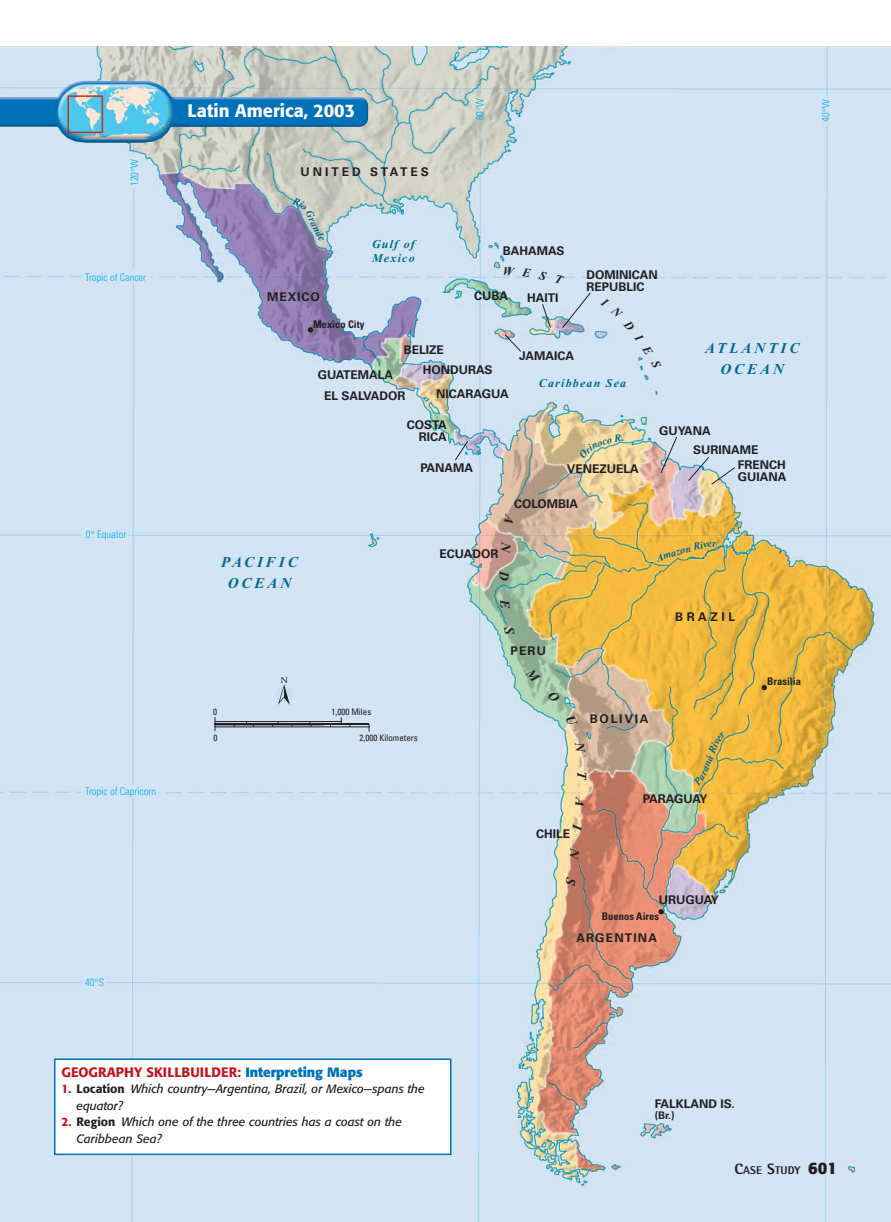
<style>
.page{position:relative;width:891px;height:1222px;background:#fff}
.page>*{position:absolute;margin:0;border:0;box-sizing:border-box;transform-origin:0 0}
.t1{font:500 18px "Formata";color:#fff}
.t2{font:italic 700 15px/21px "Times New Roman";letter-spacing:.2em;color:#006991;text-align:center}
.t3{font:500 13.5px "Formata";color:#c4121a}
.t4{font:700 12px/12px "Univers";color:#231f20}
.t5{font:italic 12px/16.5px "Formata";color:#231f20}
.t6{font:italic 700 12px/14.2px "Times New Roman";letter-spacing:.1em;color:#006991}
.t7{font:700 12px "Univers";letter-spacing:.25em;color:#231f20}
.t8{font:700 12px "Univers";letter-spacing:.1em;color:#231f20}
.t9{font:700 12px "Univers";letter-spacing:-.02em;color:#231f20}
.t10{font:700 12px "Univers";letter-spacing:.15em;color:#231f20}
.t11{font:800 11.25px "Rotis Semi Sans";letter-spacing:.015em;color:#231f20}
.t12{font:300 condensed 10.5px "Univers";color:#00aeef}
.t13{font:700 condensed 10.5px "Univers";color:#231f20}
.t14{font:700 10.5px "Univers";color:#231f20}
.t15{font:condensed 9px "Univers";color:#231f20}
.s1{font-weight:700;color:#0072bc}
.s2{font-weight:500;font-style:normal;color:#c4121a}
.s3{font-weight:500;font-style:normal}
.s4{font-size:15px}
.s5{font-family:"Formata";font-weight:700;font-size:16.5px}
</style>
<div class="page">
<img style="left:0;top:47px;width:891px;height:1175px">
<svg style="left:762px;top:685px;width:5px;height:5px"></svg>
<svg style="left:658px;top:909px;width:6px;height:5px"></svg>
<svg style="left:308px;top:327px;width:5px;height:6px"></svg>
<svg style="left:454px;top:292px;width:282px;height:193px;background:#ced9df"></svg>
<hr style="left:215px;top:724px;width:154px;height:1px;background:#231f20">
<hr style="left:215px;top:721px;width:126px;height:1px;background:#231f20">
<hr style="left:215px;top:725px;width:109px;height:1px;background:#231f20">
<hr style="left:215px;top:727px;width:154px;height:1px;background:#231f20">
<svg style="left:215px;top:717px;width:1px;height:14px"></svg>
<svg style="left:309px;top:722px;width:3px;height:5px"></svg>
<svg style="left:273px;top:722px;width:6px;height:5px"></svg>
<svg style="left:277px;top:677px;width:15px;height:28px"></svg>
<img style="left:190px;top:97px;width:178px;height:30px">
<img style="left:0;top:81px;width:190px;height:62px">
<div style="left:67px;top:95px;width:36px;height:38px;border:2px solid #c5321a"></div>
<div style="left:55px;top:1059px;width:396px;height:95px;background:#fff"></div>
<div style="left:54px;top:1058px;width:398px;height:97px;border:2px solid #0072bc"></div>
<svg style="left:131px;top:168px;width:3px;height:4px"></svg>
<svg style="left:504px;top:267px;width:11px;height:9px"></svg>
<svg style="left:522px;top:269px;width:9px;height:9px"></svg>
<svg style="left:539px;top:271px;width:8px;height:9px"></svg>
<svg style="left:555px;top:275px;width:9px;height:10px"></svg>
<div style="left:600px;top:297px;width:62px;height:73px;background:#d3e4f4"></div>
<svg style="left:505px;top:513px;width:10px;height:10px"></svg>
<svg style="left:501px;top:541px;width:10px;height:12px"></svg>
<svg style="left:500px;top:570px;width:9px;height:10px"></svg>
<svg style="left:500px;top:599px;width:10px;height:10px"></svg>
<svg style="left:504px;top:626px;width:11px;height:10px"></svg>
<svg style="left:525px;top:668px;width:16px;height:16px"></svg>
<svg style="left:548px;top:691px;width:13px;height:12px"></svg>
<svg style="left:566px;top:714px;width:12px;height:13px"></svg>
<svg style="left:575px;top:741px;width:10px;height:12px"></svg>
<svg style="left:577px;top:772px;width:9px;height:8px"></svg>
<svg style="left:575px;top:796px;width:10px;height:10px"></svg>
<svg style="left:573px;top:824px;width:9px;height:8px"></svg>
<svg style="left:569px;top:848px;width:10px;height:12px"></svg>
<svg style="left:566px;top:876px;width:10px;height:10px"></svg>
<svg style="left:693px;top:731px;width:33px;height:55px;background:#e8b741"></svg>
<svg style="left:579px;top:434px;width:44px;height:25px"></svg>
<svg style="left:292px;top:197px;width:33px;height:45px"></svg>
<svg style="left:655px;top:541px;width:62px;height:21px"></svg>
<p class="t12" style="left:131px;top:186px;width:28px;rotate:-90deg">120 W</p>
<p class="t12" style="left:85px;top:273px;width:63px">Tropic of Cancer</p>
<p class="t12" style="left:86px;top:531px;width:42px">0 Equator</p>
<p class="t12" style="left:85px;top:787px;width:72px">Tropic of Capricorn</p>
<p class="t12" style="left:85px;top:979px;width:20px">40 S</p>
<h1 class="t1" style="left:188px;top:103px;width:169px">Latin America, 2003</h1>
<p class="t7" style="left:300px;top:167px;width:130px">UNITED STATES</p>
<p class="t4" style="left:267px;top:292px;width:54px">MEXICO</p>
<p class="t6" style="left:372px;top:238px;width:44px">Gulf of<br>Mexico</p>
<p class="t13" style="left:313px;top:320px;width:53px">Mexico City</p>
<p class="t12" style="left:476px;top:120px;width:24px;rotate:-90deg">80 W</p>
<p class="t12" style="left:822px;top:122px;width:24px;rotate:-90deg">40 W</p>
<p class="t4" style="left:503px;top:246px;width:63px">BAHAMAS</p>
<p class="t4" style="left:474px;top:291px;width:36px">CUBA</p>
<p class="t4" style="left:527px;top:293px;width:33px">HAITI</p>
<p class="t4" style="left:586px;top:270px;width:73px">DOMINICAN<br>REPUBLIC</p>
<p class="t4" style="left:318px;top:370px;width:77px">GUATEMALA</p>
<p class="t4" style="left:404px;top:345px;width:42px">BELIZE</p>
<p class="t4" style="left:423px;top:364px;width:71px">HONDURAS</p>
<p class="t4" style="left:324px;top:391px;width:83px">EL SALVADOR</p>
<p class="t4" style="left:436px;top:389px;width:74px">NICARAGUA</p>
<p class="t4" style="left:407px;top:420px;width:41px;text-align:right">COSTA<br>RICA</p>
<p class="t4" style="left:420px;top:462px;width:54px">PANAMA</p>
<p class="t4" style="left:519px;top:351px;width:56px">JAMAICA</p>
<p class="t6" style="left:539px;top:377px;width:89px">Caribbean Sea</p>
<p class="t4" style="left:567px;top:464px;width:73px">VENEZUELA</p>
<p class="t4" style="left:514px;top:499px;width:66px">COLOMBIA</p>
<p class="t2" style="left:705px;top:339px;width:96px">ATLANTIC<br>OCEAN</p>
<p class="t4" style="left:659px;top:425px;width:53px">GUYANA</p>
<p class="t4" style="left:693px;top:445px;width:67px">SURINAME</p>
<p class="t4" style="left:738px;top:460px;width:50px">FRENCH<br>GUIANA</p>
<p class="t2" style="left:221px;top:553px;width:78px">PACIFIC<br>OCEAN</p>
<p class="t4" style="left:440px;top:549px;width:60px">ECUADOR</p>
<p class="t15" style="left:213px;top:709px;width:5px">0</p>
<p class="t15" style="left:331px;top:709px;width:41px">1,000 Miles</p>
<p class="t15" style="left:213px;top:734px;width:5px">0</p>
<p class="t15" style="left:360px;top:734px;width:60px">2,000 Kilometers</p>
<p class="t4" style="left:511px;top:645px;width:37px">PERU</p>
<p class="t4" style="left:675px;top:611px;width:62px">BRAZIL</p>
<p class="t10" style="left:590px;top:715px;width:60px">BOLIVIA</p>
<p class="t13" style="left:767px;top:678px;width:35px">Brasília</p>
<p class="t4" style="left:536px;top:829px;width:36px">CHILE</p>
<p class="t9" style="left:643px;top:794px;width:66px">PARAGUAY</p>
<p class="t4" style="left:659px;top:895px;width:61px">URUGUAY</p>
<p class="t13" style="left:602px;top:912px;width:59px">Buenos Aires</p>
<p class="t8" style="left:576px;top:933px;width:82px">ARGENTINA</p>
<p class="t3" style="left:62px;top:1066px;width:303px">GEOGRAPHY SKILLBUILDER: <span class="s1">Interpreting Maps</span></p>
<p class="t5" style="left:76px;top:1082px;width:350px;text-indent:-15px"><span class="s2">1.</span> <span class="s3">Location</span> Which country—Argentina, Brazil, or Mexico—spans the equator?</p>
<p class="t5" style="left:76px;top:1115px;width:327px;text-indent:-15px"><span class="s2">2.</span> <span class="s3">Region</span> Which one of the three countries has a coast on the<br>Caribbean Sea?</p>
<p class="t4" style="left:655px;top:1099px;width:82px">FALKLAND IS.</p>
<p class="t14" style="left:655px;top:1111px;width:21px">(Br.)</p>
<p class="t11" style="left:734px;top:1166px;width:104px"><span class="s4">C</span>ASE <span class="s4">S</span>TUDY <span class="s5">601</span></p>
</div>
